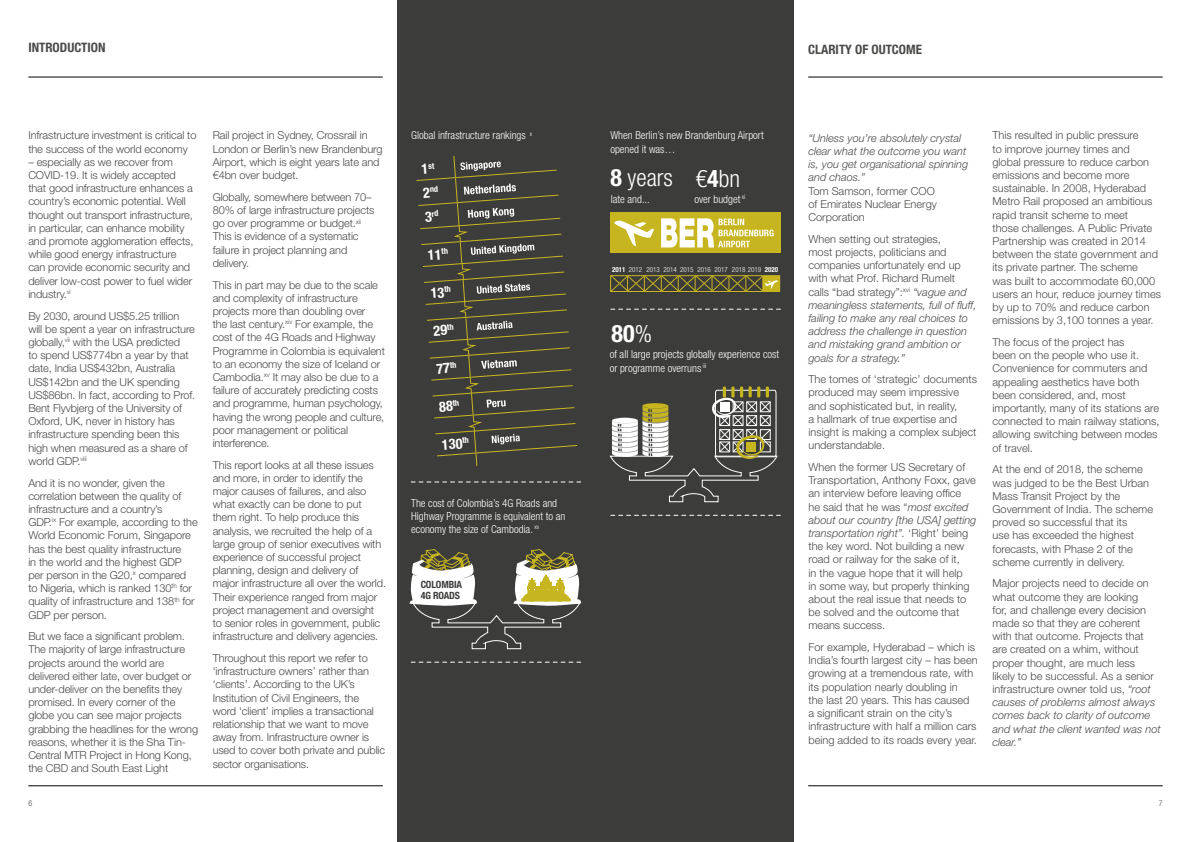
<style>
.page{position:relative;width:1191px;height:842px;background:#fff}
.page>*{position:absolute;margin:0;border:0;box-sizing:border-box;transform-origin:0 0}
.t1{font:300 condensed 24px "Helvetica Neue LT Std";color:#fff}
.t2{font:700 condensed 24px "Helvetica Neue LT Std";color:#fff}
.t3{font:700 condensed 14.3px "Helvetica Neue LT Std";color:#fff}
.t4{font:700 condensed 13px "Helvetica Neue LT Std";color:#4a4a49}
.t5{font:300 11px/13.2px "Helvetica Neue LT Std";letter-spacing:-.01em;color:#4a4a49}
.t6{font:italic 300 11px/13.2px "Helvetica Neue LT Std";color:#4a4a49}
.t7{font:300 condensed 11px/13.2px "Helvetica Neue LT Std";color:#fff}
.t8{font:700 condensed 10px/11px "Helvetica Neue LT Std";letter-spacing:-.01em;color:#3c3c3b}
.t9{font:300 condensed 8px "Helvetica Neue LT Std";color:#4a4a49}
.t10{font:300 condensed 7px "Helvetica Neue LT Std";color:#fff}
.s1{font-weight:700}
.s2{font-weight:300}
.s3{font-style:normal}
.s4{font-style:italic}
</style>
<div class="page">
<hr style="left:28px;top:77px;width:355px;height:1px;background:#000">
<hr style="left:808px;top:77px;width:354px;height:1px;background:#000">
<hr style="left:28px;top:785px;width:355px;height:1px;background:#000">
<hr style="left:808px;top:785px;width:354px;height:1px;background:#000">
<div style="left:397px;top:0;width:198px;height:842px;background:#3c3c3b"></div>
<div style="left:595px;top:0;width:199px;height:842px;background:#3c3c3b"></div>
<div style="left:610px;top:213px;width:170px;height:40px;background:#c7b51f"></div>
<svg style="left:661px;top:218px;width:112px;height:29px"></svg>
<svg style="left:411px;top:662px;width:170px;height:1px"></svg>
<svg style="left:411px;top:481px;width:170px;height:1px"></svg>
<svg style="left:611px;top:309px;width:169px;height:1px"></svg>
<svg style="left:611px;top:515px;width:169px;height:1px"></svg>
<svg style="left:614px;top:220px;width:40px;height:26px"></svg>
<svg style="left:610px;top:275px;width:170px;height:17px"></svg>
<svg style="left:609px;top:386px;width:169px;height:117px"></svg>
<svg style="left:409px;top:549px;width:172px;height:101px"></svg>
<svg style="left:416px;top:156px;width:162px;height:310px"></svg>
<p class="t4" style="left:28px;top:40px;width:79px">INTRODUCTION</p>
<p class="t4" style="left:808px;top:41px;width:115px">CLARITY OF OUTCOME</p>
<p class="t5" style="left:28px;top:129px;width:170px">Infrastructure investment is critical to the success of the world economy</p>
<p class="t5" style="left:28px;top:155px;width:167px">– especially as we recover from COVID-19. It is widely accepted that good infrastructure enhances a country’s economic potential. Well thought out transport infrastructure, in particular, can enhance mobility and promote agglomeration effects, while good energy infrastructure can provide economic security and deliver low-cost power to fuel wider industry.<sup>vi</sup></p>
<p class="t5" style="left:28px;top:309px;width:168px">By 2030, around US$5.25 trillion will be spent a year on infrastructure globally,<sup>vii</sup> with the USA predicted<br>to spend US$774bn a year by that date, India US$432bn, Australia<br>US$142bn and the UK spending<br>US$86bn. In fact, according to Prof.<br>Bent Flyvbjerg of the University of<br>Oxford, UK, never in history has infrastructure spending been this high when measured as a share of world GDP.<sup>viii</sup></p>
<p class="t5" style="left:28px;top:476px;width:171px">And it is no wonder, given the correlation between the quality of infrastructure and a country’s<br>GDP.<sup>ix</sup> For example, according to the<br>World Economic Forum, Singapore has the best quality infrastructure<br>in the world and the highest GDP per person in the G20,<sup>x</sup> compared to Nigeria, which is ranked 130<sup>th</sup> for quality of infrastructure and 138<sup>th</sup> for<br>GDP per person.</p>
<p class="t5" style="left:28px;top:629px;width:171px">But we face a significant problem.<br>The majority of large infrastructure projects around the world are delivered either late, over budget or under-deliver on the benefits they promised. In every corner of the globe you can see major projects grabbing the headlines for the wrong reasons, whether it is the Sha Tin-Central MTR Project in Hong Kong, the CBD and South East Light</p>
<p class="t5" style="left:213px;top:129px;width:171px">Rail project in Sydney, Crossrail in<br>London or Berlin’s new Brandenburg<br>Airport, which is eight years late and €4bn over budget.</p>
<p class="t5" style="left:213px;top:190px;width:163px">Globally, somewhere between 70–<br>80% of large infrastructure projects go over programme or budget.<sup>xii<br></sup>This is evidence of a systematic failure in project planning and delivery.</p>
<p class="t5" style="left:213px;top:278px;width:174px">This in part may be due to the scale and complexity of infrastructure projects more than doubling over<br>the last century.<sup>xiv</sup> For example, the cost of the 4G Roads and Highway<br>Programme in Colombia is equivalent to an economy the size of Iceland or<br>Cambodia.<sup>xv</sup> It may also be due to a failure of accurately predicting costs and programme, human psychology, having the wrong people and culture, poor management or political interference.</p>
<p class="t5" style="left:213px;top:458px;width:175px">This report looks at all these issues and more, in order to identify the major causes of failures, and also what exactly can be done to put them right. To help produce this analysis, we recruited the help of a large group of senior executives with experience of successful project planning, design and delivery of major infrastructure all over the world.<br>Their experience ranged from major project management and oversight to senior roles in government, public infrastructure and delivery agencies.</p>
<p class="t5" style="left:213px;top:651px;width:174px">Throughout this report we refer to ‘infrastructure owners’ rather than ‘clients’. According to the UK’s Institution of Civil Engineers, the word ‘client’ implies a transactional relationship that we want to move away from. Infrastructure owner is used to cover both private and public sector organisations.</p>
<p class="t7" style="left:411px;top:129px;width:123px">Global infrastructure rankings <sup>x</sup></p>
<h2 class="t3" style="left:427px;top:246px;width:22px;rotate:-4deg">11<sup>th</sup></h2>
<h2 class="t3" style="left:430px;top:284px;width:22px;rotate:-4deg">13<sup>th</sup></h2>
<h2 class="t3" style="left:433px;top:322px;width:22px;rotate:-4deg">29<sup>th</sup></h2>
<h2 class="t3" style="left:436px;top:360px;width:22px;rotate:-4deg">77<sup>th</sup></h2>
<h2 class="t3" style="left:438px;top:398px;width:22px;rotate:-4deg">88<sup>th</sup></h2>
<h2 class="t3" style="left:441px;top:436px;width:29px;rotate:-4deg">130<sup>th</sup></h2>
<p class="t7" style="left:411px;top:496px;width:156px">The cost of Colombia’s 4G Roads and<br>Highway Programme is equivalent to an economy the size of Cambodia. <sup>xv</sup></p>
<p class="t8" style="left:421px;top:578px;width:43px">COLOMBIA<br>4G ROADS</p>
<p class="t7" style="left:610px;top:129px;width:155px">When Berlin’s new Brandenburg Airport opened it was…</p>
<h1 class="t1" style="left:610px;top:164px;width:131px"><span class="s1">8</span> years €<span class="s1">4</span>bn</h1>
<p class="t7" style="left:611px;top:192px;width:41px">late and...</p>
<p class="t7" style="left:694px;top:192px;width:53px">over budget <sup>xi</sup></p>
<p class="t10" style="left:612px;top:265px;width:168px"><span class="s1">2011</span> 2012 2013 2014 2015 2016 2017 2018 2019 <span class="s1">2020</span></p>
<h1 class="t2" style="left:611px;top:319px;width:42px">80<span class="s2">%</span></h1>
<p class="t7" style="left:609px;top:348px;width:171px">of all large projects globally experience cost or programme overruns <sup>iii</sup></p>
<p class="t6" style="left:808px;top:131px;width:161px">“Unless you’re absolutely crystal clear what the outcome you want is, you get organisational spinning and chaos.”</p>
<p class="t5" style="left:808px;top:184px;width:130px">Tom Samson, former COO of Emirates Nuclear Energy<br>Corporation</p>
<p class="t6" style="left:808px;top:232px;width:170px"><span class="s3">When setting out strategies,<br>most projects, politicians and companies unfortunately end up with what Prof. Richard Rumelt calls “bad strategy”:</span><sup>xvi</sup> “vague and meaningless statements, full of fluff, failing to make any real choices to address the challenge in question and mistaking grand ambition or goals for a strategy.”</p>
<p class="t5" style="left:808px;top:372px;width:170px">The tomes of ‘strategic’ documents produced may seem impressive and sophisticated but, in reality,<br>a hallmark of true expertise and insight is making a complex subject understandable.</p>
<p class="t5" style="left:808px;top:460px;width:169px">When the former US Secretary of<br>Transportation, Anthony Foxx, gave an interview before leaving office<br>he said that he was “<span class="s4">most excited about our country [the USA] getting transportation right”.</span> ‘Right’ being the key word. Not building a new road or railway for the sake of it,<br>in the vague hope that it will help<br>in some way, but properly thinking about the real issue that needs to be solved and the outcome that means success.</p>
<p class="t5" style="left:808px;top:640px;width:171px">For example, Hyderabad – which is India’s fourth largest city – has been growing at a tremendous rate, with its population nearly doubling in<br>the last 20 years. This has caused a significant strain on the city’s infrastructure with half a million cars being added to its roads every year.</p>
<p class="t5" style="left:992px;top:129px;width:170px">This resulted in public pressure<br>to improve journey times and<br>global pressure to reduce carbon emissions and become more sustainable. In 2008, Hyderabad<br>Metro Rail proposed an ambitious rapid transit scheme to meet<br>those challenges. A Public Private<br>Partnership was created in 2014 between the state government and its private partner. The scheme<br>was built to accommodate 60,000 users an hour, reduce journey times by up to 70% and reduce carbon emissions by 3,100 tonnes a year.</p>
<p class="t5" style="left:992px;top:335px;width:168px">The focus of the project has<br>been on the people who use it.<br>Convenience for commuters and appealing aesthetics have both been considered, and, most importantly, many of its stations are connected to main railway stations, allowing switching between modes of travel.</p>
<p class="t5" style="left:992px;top:463px;width:162px">At the end of 2018, the scheme was judged to be the Best Urban<br>Mass Transit Project by the<br>Government of India. The scheme proved so successful that its<br>use has exceeded the highest forecasts, with Phase 2 of the scheme currently in delivery.</p>
<p class="t5" style="left:992px;top:577px;width:170px">Major projects need to decide on what outcome they are looking<br>for, and challenge every decision made so that they are coherent with that outcome. Projects that are created on a whim, without proper thought, are much less<br>likely to be successful. As a senior infrastructure owner told us, <span class="s4">“root causes of problems almost always comes back to clarity of outcome and what the client wanted was not clear.”</span></p>
<p class="t9" style="left:28px;top:798px;width:5px">6</p>
<p class="t9" style="left:1158px;top:798px;width:5px">7</p>
</div>
